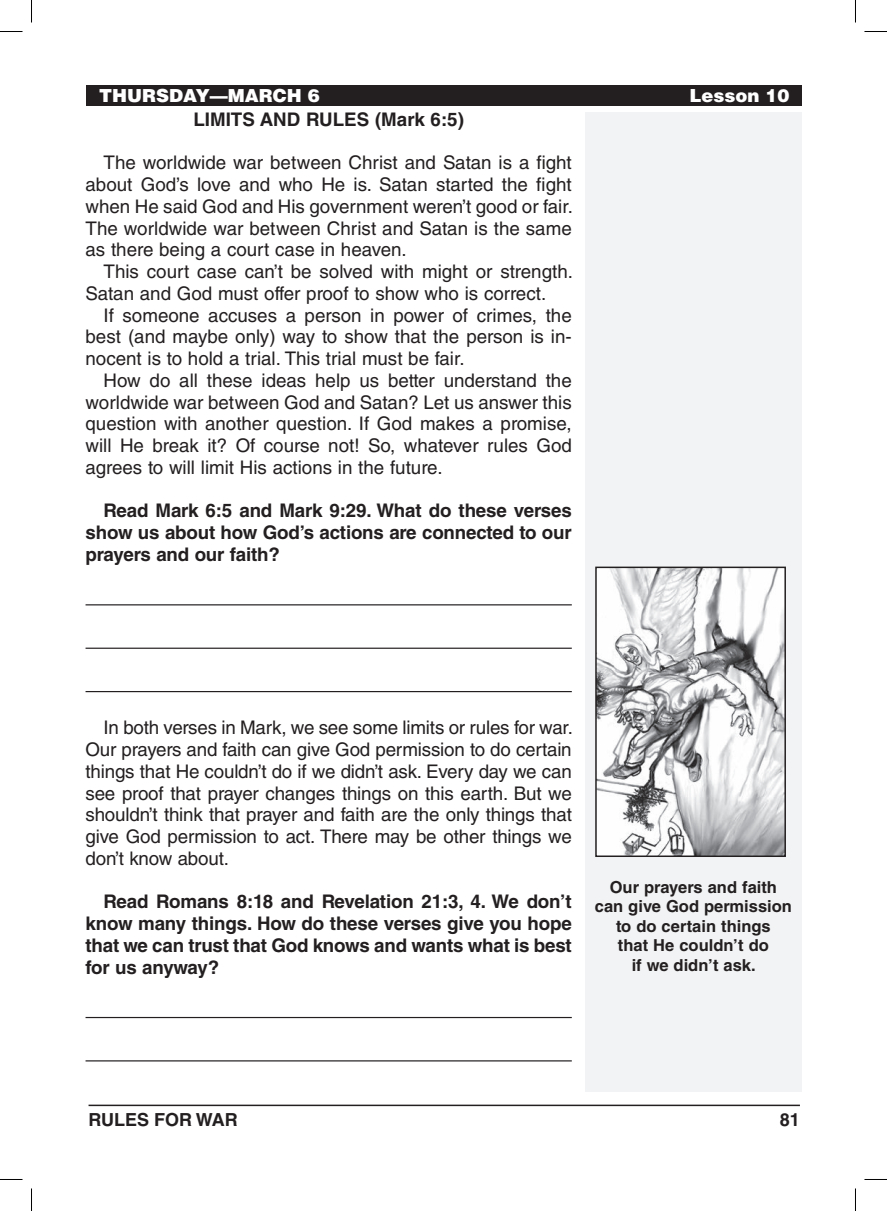
<style>
.page{position:relative;width:887px;height:1211px;background:#fff}
.page>*{position:absolute;margin:0;border:0;box-sizing:border-box;transform-origin:0 0}
.Body_Text{font:18.75px/21.8px "Helvetica LT Std";color:#231f20}
.Body_Text_Bold_Space{font:18.75px/21.8px "Helvetica LT Std";letter-spacing:-.01em;color:#231f20;text-align:justify}
.Body_Text_Bold_Space-2{font:700 18.75px/21.8px "Helvetica LT Std";letter-spacing:-.01em;color:#231f20;text-align:justify}
.Body_Text_SpaceBefor{font:18.75px/21.8px "Helvetica LT Std";color:#231f20;text-align:justify}
.Subheadings{font:700 18.75px "Helvetica LT Std";color:#231f20}
.Running_Head_-_Right{font:900 18px "Helvetica LT Std";color:#fff}
.t1{font:700 18px "Helvetica LT Std";color:#231f20}
.Image_Captions{font:700 16.5px/19.5px "Helvetica LT Std";color:#231f20;text-align:center}
</style>
<div class="page">
<hr style="left:88px;top:1104px;width:712px;height:2px;background:#231f20">
<div style="left:585px;top:112px;width:216px;height:979px;background:#f2f3f4"></div>
<div style="left:86px;top:86px;width:715px;height:20px;background:#231f20"></div>
<img style="left:598px;top:569px;width:185px;height:285px">
<div style="left:595px;top:566px;width:191px;height:291px;border:2px solid #231f20"></div>
<hr style="left:86px;top:604px;width:486px;height:1px;background:#231f20">
<hr style="left:86px;top:647px;width:486px;height:2px;background:#231f20">
<hr style="left:86px;top:691px;width:486px;height:1px;background:#231f20">
<hr style="left:86px;top:1017px;width:486px;height:1px;background:#231f20">
<hr style="left:86px;top:1060px;width:486px;height:1px;background:#231f20">
<svg style="left:0;top:31px;width:22px;height:1px"></svg>
<svg style="left:864px;top:31px;width:22px;height:1px"></svg>
<svg style="left:0;top:1179px;width:22px;height:1px"></svg>
<svg style="left:864px;top:1179px;width:22px;height:1px"></svg>
<svg style="left:31px;top:0;width:1px;height:22px"></svg>
<svg style="left:31px;top:1188px;width:1px;height:22px"></svg>
<svg style="left:855px;top:0;width:1px;height:22px"></svg>
<svg style="left:855px;top:1188px;width:1px;height:22px"></svg>
<p class="Running_Head_-_Right" style="left:99px;top:84px;width:222px">THURSDAY—MARCH 6</p>
<p class="Running_Head_-_Right" style="left:689px;top:84px;width:102px">Lesson 10</p>
<p class="Subheadings" style="left:193px;top:108px;width:272px">LIMITS AND RULES (Mark 6:5)</p>
<p class="Body_Text_SpaceBefor" style="left:85px;top:152px;width:489px;text-indent:18px">The worldwide war between Christ and Satan is a fight about God’s love and who He is. Satan started the fight when He said God and His government weren’t good or fair.<br>The worldwide war between Christ and Satan is the same as there being a court case in heaven.</p>
<p class="Body_Text" style="left:85px;top:261px;width:489px;text-indent:18px">This court case can’t be solved with might or strength.<br>Satan and God must offer proof to show who is correct.</p>
<p class="Body_Text" style="left:86px;top:304px;width:487px;text-indent:18px">If someone accuses a person in power of crimes, the best (and maybe only) way to show that the person is in-- nocent is to hold a trial. This trial must be fair.</p>
<p class="Body_Text" style="left:86px;top:369px;width:488px;text-align:justify;text-indent:18px">How do all these ideas help us better understand the worldwide war between God and Satan? Let us answer this question with another question. If God makes a promise, will He break it? Of course not! So, whatever rules God agrees to will limit His actions in the future.</p>
<p class="Body_Text_Bold_Space-2" style="left:86px;top:499px;width:488px;text-indent:18px">Read Mark 6:5 and Mark 9:29. What do these verses show us about how God’s actions are connected to our prayers and our faith?</p>
<p class="Body_Text_Bold_Space" style="left:86px;top:717px;width:489px;text-indent:18px">In both verses in Mark, we see some limits or rules for war.<br>Our prayers and faith can give God permission to do certain things that He couldn’t do if we didn’t ask. Every day we can see proof that prayer changes things on this earth. But we shouldn’t think that prayer and faith are the only things that give God permission to act. There may be other things we don’t know about.</p>
<p class="Body_Text_Bold_Space-2" style="left:86px;top:890px;width:488px;text-indent:18px">Read Romans 8:18 and Revelation 21:3, 4. We don’t know many things. How do these verses give you hope that we can trust that God knows and wants what is best for us anyway?</p>
<p class="Image_Captions" style="left:609px;top:877px;width:169px">Our prayers and faith</p>
<p class="Image_Captions" style="left:594px;top:896px;width:199px">can give God permission to do certain things</p>
<p class="Image_Captions" style="left:618px;top:935px;width:152px">that He couldn’t do</p>
<p class="Image_Captions" style="left:631px;top:955px;width:125px">if we didn’t ask.</p>
<p class="t1" style="left:88px;top:1109px;width:151px">RULES FOR WAR</p>
<p class="t1" style="left:779px;top:1109px;width:22px">81</p>
</div>
